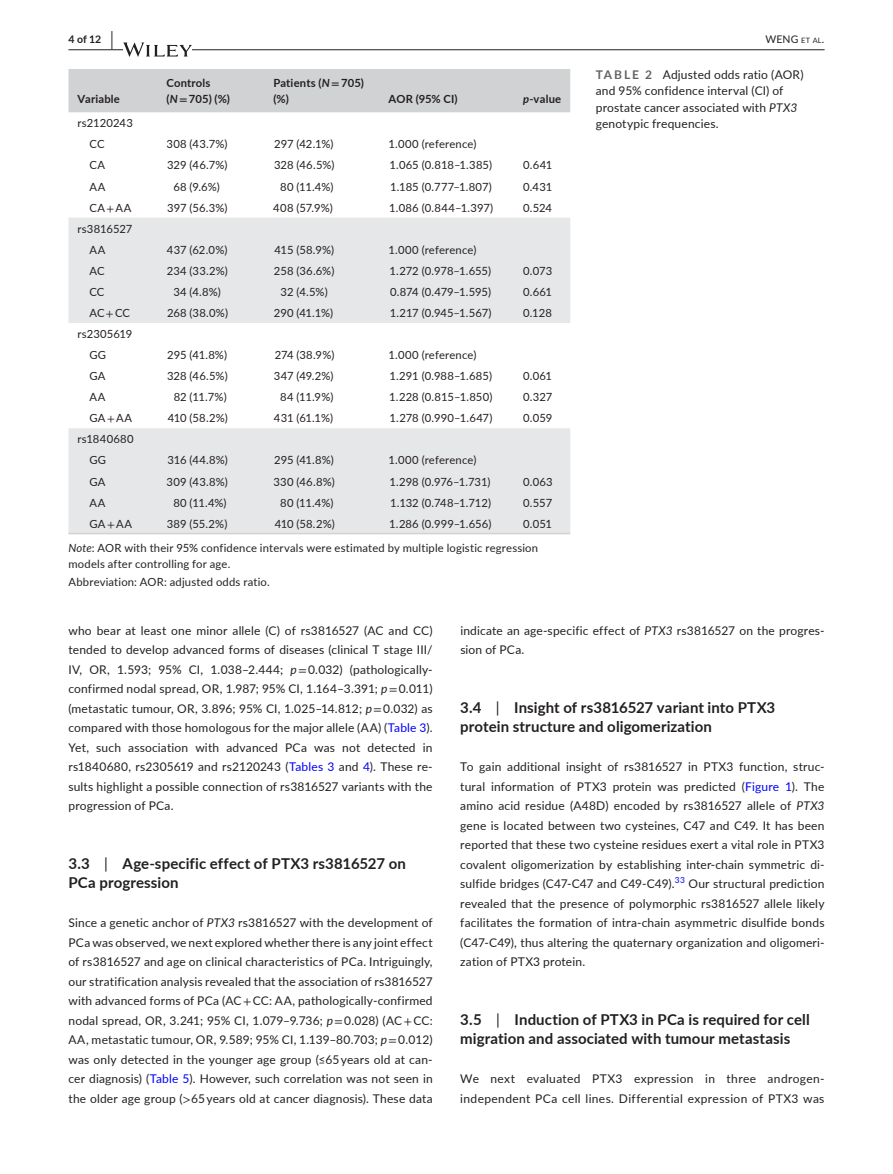
<style>
.page{position:relative;width:893px;height:1174px;background:#fff}
.page>*{position:absolute;margin:0;border:0;box-sizing:border-box;transform-origin:0 0}
.t1{font:700 15px/19.5px "Lato";letter-spacing:.005em;color:#231f20}
.t2{font:12px/19.5px "Lato";letter-spacing:.015em;color:#231f20;text-align:justify}
.t3{font:11.25px/21px "Lato";letter-spacing:.015em;color:#231f20}
.t4{font:11.25px "Lato";letter-spacing:-.005em;color:#231f20}
.t5{font:700 11.25px/15.8px "Lato";letter-spacing:.015em;color:#231f20}
.t6{font:11.25px "Lato";letter-spacing:-.015em;color:#231f20}
.t7{font:10.5px "Lato";color:#231f20}
.t8{font:700 10.5px "Lato";color:#231f20}
.s1{font-size:19.5px}
.s2{font-size:7.35px}
.s3{font-style:italic}
.s4{font-family:"STIX"}
.s5{font-weight:700;color:#636366}
.s6{color:#00f}
.s7{font-weight:400}
</style>
<div class="page">
<hr style="left:68px;top:49px;width:756px;height:1px;background:#231f20">
<svg style="left:123px;top:42px;width:69px;height:15px"></svg>
<div style="left:68px;top:69px;width:502px;height:43px;background:#d1d2d4"></div>
<svg style="left:68px;top:218px;width:502px;height:315px;fill:#e6e7e9"></svg>
<hr style="left:68px;top:533px;width:89px;height:1px;background:#d1d2d4">
<hr style="left:157px;top:533px;width:107px;height:1px;background:#d1d2d4">
<hr style="left:264px;top:533px;width:116px;height:1px;background:#d1d2d4">
<hr style="left:380px;top:533px;width:134px;height:1px;background:#d1d2d4">
<hr style="left:514px;top:533px;width:56px;height:1px;background:#d1d2d4">
<p class="t8" style="left:68px;top:31px;width:46px">4 of 12 <span class="s1">|</span></p>
<p class="t7" style="left:765px;top:31px;width:61px">WENG <span class="s2">et al</span>.</p>
<p class="t5" style="left:77px;top:91px;width:44px">Variable</p>
<p class="t3" style="left:89px;top:112px;width:45px;text-indent:-12px">rs2120243<br>CC</p>
<p class="t5" style="left:166px;top:75px;width:65px">Controls (<span class="s3">N</span><span class="s4">=</span> 705) (%)</p>
<p class="t5" style="left:273px;top:75px;width:92px">Patients (<span class="s3">N</span><span class="s4">=</span> 705) (%)</p>
<p class="t5" style="left:389px;top:91px;width:70px">AOR (95% CI)</p>
<p class="t5" style="left:523px;top:91px;width:40px"><span class="s3">p</span>-value</p>
<p class="t3" style="left:166px;top:133px;width:63px">308 (43.7%)</p>
<p class="t3" style="left:274px;top:133px;width:61px">297 (42.1%)</p>
<p class="t3" style="left:389px;top:133px;width:89px">1.000 (reference)</p>
<p class="t3" style="left:89px;top:154px;width:17px">CA</p>
<p class="t3" style="left:167px;top:154px;width:62px">329 (46.7%)</p>
<p class="t3" style="left:274px;top:154px;width:62px">328 (46.5%)</p>
<p class="t3" style="left:389px;top:154px;width:104px">1.065 (0.818–1.385)</p>
<p class="t3" style="left:523px;top:154px;width:31px">0.641</p>
<p class="t3" style="left:89px;top:175px;width:17px">AA</p>
<p class="t3" style="left:173px;top:175px;width:48px">68 (9.6%)</p>
<p class="t3" style="left:280px;top:175px;width:55px">80 (11.4%)</p>
<p class="t3" style="left:390px;top:175px;width:103px">1.185 (0.777–1.807)</p>
<p class="t3" style="left:523px;top:175px;width:31px">0.431</p>
<p class="t3" style="left:89px;top:196px;width:44px">CA <span class="s4">+</span> AA</p>
<p class="t3" style="left:167px;top:196px;width:62px">397 (56.3%)</p>
<p class="t3" style="left:273px;top:196px;width:61px">408 (57.9%)</p>
<p class="t3" style="left:389px;top:196px;width:106px">1.086 (0.844–1.397)</p>
<p class="t3" style="left:523px;top:196px;width:30px">0.524</p>
<p class="t3" style="left:89px;top:218px;width:44px;text-indent:-12px">rs3816527<br>AA</p>
<p class="t3" style="left:167px;top:239px;width:62px">437 (62.0%)</p>
<p class="t3" style="left:274px;top:239px;width:61px">415 (58.9%)</p>
<p class="t3" style="left:389px;top:239px;width:89px">1.000 (reference)</p>
<p class="t3" style="left:89px;top:260px;width:17px">AC</p>
<p class="t3" style="left:167px;top:260px;width:63px">234 (33.2%)</p>
<p class="t3" style="left:274px;top:260px;width:62px">258 (36.6%)</p>
<p class="t4" style="left:390px;top:263px;width:103px">1.272 (0.978–1.655)</p>
<p class="t3" style="left:523px;top:260px;width:31px">0.073</p>
<p class="t3" style="left:89px;top:281px;width:17px">CC</p>
<p class="t3" style="left:173px;top:281px;width:49px">34 (4.8%)</p>
<p class="t3" style="left:281px;top:281px;width:49px">32 (4.5%)</p>
<p class="t6" style="left:390px;top:284px;width:102px">0.874 (0.479–1.595)</p>
<p class="t3" style="left:523px;top:281px;width:31px">0.661</p>
<p class="t3" style="left:89px;top:302px;width:42px">AC <span class="s4">+</span> CC</p>
<p class="t3" style="left:167px;top:302px;width:63px">268 (38.0%)</p>
<p class="t3" style="left:274px;top:302px;width:61px">290 (41.1%)</p>
<p class="t4" style="left:390px;top:305px;width:103px">1.217 (0.945–1.567)</p>
<p class="t3" style="left:523px;top:302px;width:30px">0.128</p>
<p class="t3" style="left:89px;top:323px;width:44px;text-indent:-12px">rs2305619<br>GG</p>
<p class="t3" style="left:167px;top:344px;width:61px">295 (41.8%)</p>
<p class="t3" style="left:275px;top:344px;width:61px">274 (38.9%)</p>
<p class="t3" style="left:389px;top:344px;width:89px">1.000 (reference)</p>
<p class="t3" style="left:89px;top:365px;width:18px">GA</p>
<p class="t3" style="left:167px;top:365px;width:62px">328 (46.5%)</p>
<p class="t3" style="left:274px;top:365px;width:61px">347 (49.2%)</p>
<p class="t3" style="left:389px;top:365px;width:104px">1.291 (0.988–1.685)</p>
<p class="t3" style="left:523px;top:365px;width:31px">0.061</p>
<p class="t3" style="left:89px;top:386px;width:17px">AA</p>
<p class="t3" style="left:174px;top:386px;width:55px">82 (11.7%)</p>
<p class="t3" style="left:280px;top:386px;width:55px">84 (11.9%)</p>
<p class="t3" style="left:389px;top:386px;width:105px">1.228 (0.815–1.850)</p>
<p class="t3" style="left:523px;top:386px;width:31px">0.327</p>
<p class="t3" style="left:89px;top:407px;width:44px">GA <span class="s4">+</span> AA</p>
<p class="t3" style="left:168px;top:407px;width:62px">410 (58.2%)</p>
<p class="t3" style="left:274px;top:407px;width:61px">431 (61.1%)</p>
<p class="t3" style="left:390px;top:407px;width:104px">1.278 (0.990–1.647)</p>
<p class="t3" style="left:523px;top:407px;width:31px">0.059</p>
<p class="t3" style="left:89px;top:428px;width:46px;text-indent:-12px">rs1840680<br>GG</p>
<p class="t3" style="left:167px;top:449px;width:62px">316 (44.8%)</p>
<p class="t3" style="left:274px;top:449px;width:61px">295 (41.8%)</p>
<p class="t3" style="left:389px;top:449px;width:89px">1.000 (reference)</p>
<p class="t3" style="left:89px;top:470px;width:18px">GA</p>
<p class="t3" style="left:167px;top:470px;width:63px">309 (43.8%)</p>
<p class="t3" style="left:273px;top:470px;width:63px">330 (46.8%)</p>
<p class="t4" style="left:389px;top:473px;width:103px">1.298 (0.976–1.731)</p>
<p class="t3" style="left:523px;top:470px;width:31px">0.063</p>
<p class="t3" style="left:89px;top:491px;width:17px">AA</p>
<p class="t3" style="left:173px;top:491px;width:55px">80 (11.4%)</p>
<p class="t3" style="left:280px;top:491px;width:55px">80 (11.4%)</p>
<p class="t4" style="left:390px;top:494px;width:102px">1.132 (0.748–1.712)</p>
<p class="t3" style="left:523px;top:491px;width:31px">0.557</p>
<p class="t3" style="left:89px;top:512px;width:44px">GA <span class="s4">+</span> AA</p>
<p class="t3" style="left:167px;top:512px;width:62px">389 (55.2%)</p>
<p class="t3" style="left:275px;top:512px;width:62px">410 (58.2%)</p>
<p class="t3" style="left:389px;top:512px;width:104px">1.286 (0.999–1.656)</p>
<p class="t3" style="left:523px;top:512px;width:30px">0.051</p>
<p class="t3" style="left:68px;top:540px;width:471px;line-height:15.8px"><span class="s3">Note</span>: AOR with their 95% confidence intervals were estimated by multiple logistic regression models after controlling for age.</p>
<p class="t3" style="left:68px;top:571px;width:203px">Abbreviation: AOR: adjusted odds ratio.</p>
<p class="t2" style="left:596px;top:66px;width:209px;line-height:16.5px;text-align:left"><span class="s5">TABLE 2</span> Adjusted odds ratio (AOR) and 95% confidence interval (CI) of prostate cancer associated with <span class="s3">PTX3 </span>genotypic frequencies.</p>
<p class="t2" style="left:68px;top:620px;width:366px">who bear at least one minor allele (C) of rs3816527 (AC and CC) tended to develop advanced forms of diseases (clinical T stage III/ IV, OR, 1.593; 95% CI, 1.038–2.444; <span class="s3">p</span><span class="s4">=</span> 0.032) (pathologically&shy;confirmed nodal spread, OR, 1.987; 95% CI, 1.164–3.391; <span class="s3">p</span><span class="s4">=</span> 0.011) (metastatic tumour, OR, 3.896; 95% CI, 1.025–14.812; <span class="s3">p</span><span class="s4">=</span> 0.032) as compared with those homologous for the major allele (AA) (<span class="s6">Table 3</span>).<br>Yet, such association with advanced PCa was not detected in rs1840680, rs2305619 and rs2120243 (<span class="s6">Tables 3</span> and <span class="s6">4</span>). These re&shy;sults highlight a possible connection of rs3816527 variants with the progression of PCa.</p>
<p class="t1" style="left:68px;top:853px;width:339px">3.3 <span class="s7">|</span> Age-specific effect of PTX3 rs3816527 on<br>PCa progression</p>
<p class="t2" style="left:68px;top:912px;width:366px">Since a genetic anchor of <span class="s3">PTX3</span> rs3816527 with the development of PCa was observed, we next explored whether there is any joint effect of rs3816527 and age on clinical characteristics of PCa. Intriguingly, our stratification analysis revealed that the association of rs3816527 with advanced forms of PCa (AC <span class="s4">+</span> CC: AA, pathologically-confirmed nodal spread, OR, 3.241; 95% CI, 1.079–9.736; <span class="s3">p</span><span class="s4">=</span> 0.028) (AC <span class="s4">+</span> CC:<br>AA, metastatic tumour, OR, 9.589; 95% CI, 1.139–80.703; <span class="s3">p</span><span class="s4">=</span> 0.012) was only detected in the younger age group (≤65 years old at can&shy;cer diagnosis) (<span class="s6">Table 5</span>). However, such correlation was not seen in the older age group (<span class="s4">&gt;</span>65 years old at cancer diagnosis). These data</p>
<p class="t2" style="left:460px;top:620px;width:366px">indicate an age-specific effect of <span class="s3">PTX3</span> rs3816527 on the progres&shy;sion of PCa.</p>
<p class="t1" style="left:460px;top:697px;width:316px">3.4 <span class="s7">|</span> Insight of rs3816527 variant into PTX3 protein structure and oligomerization</p>
<p class="t2" style="left:460px;top:756px;width:366px">To gain additional insight of rs3816527 in PTX3 function, struc&shy;tural information of PTX3 protein was predicted (<span class="s6">Figure 1</span>). The amino acid residue (A48D) encoded by rs3816527 allele of <span class="s3">PTX3 </span>gene is located between two cysteines, C47 and C49. It has been reported that these two cysteine residues exert a vital role in PTX3 covalent oligomerization by establishing inter-chain symmetric di&shy;sulfide bridges (C47-C47 and C49-C49).<sup>33</sup> Our structural prediction revealed that the presence of polymorphic rs3816527 allele likely facilitates the formation of intra-chain asymmetric disulfide bonds (C47-C49), thus altering the quaternary organization and oligomeri&shy;zation of PTX3 protein.</p>
<p class="t1" style="left:460px;top:1009px;width:351px">3.5 <span class="s7">|</span> Induction of PTX3 in PCa is required for cell migration and associated with tumour metastasis</p>
<p class="t2" style="left:460px;top:1068px;width:366px">We next evaluated PTX3 expression in three androgen&shy;independent PCa cell lines. Differential expression of PTX3 was</p>
</div>
